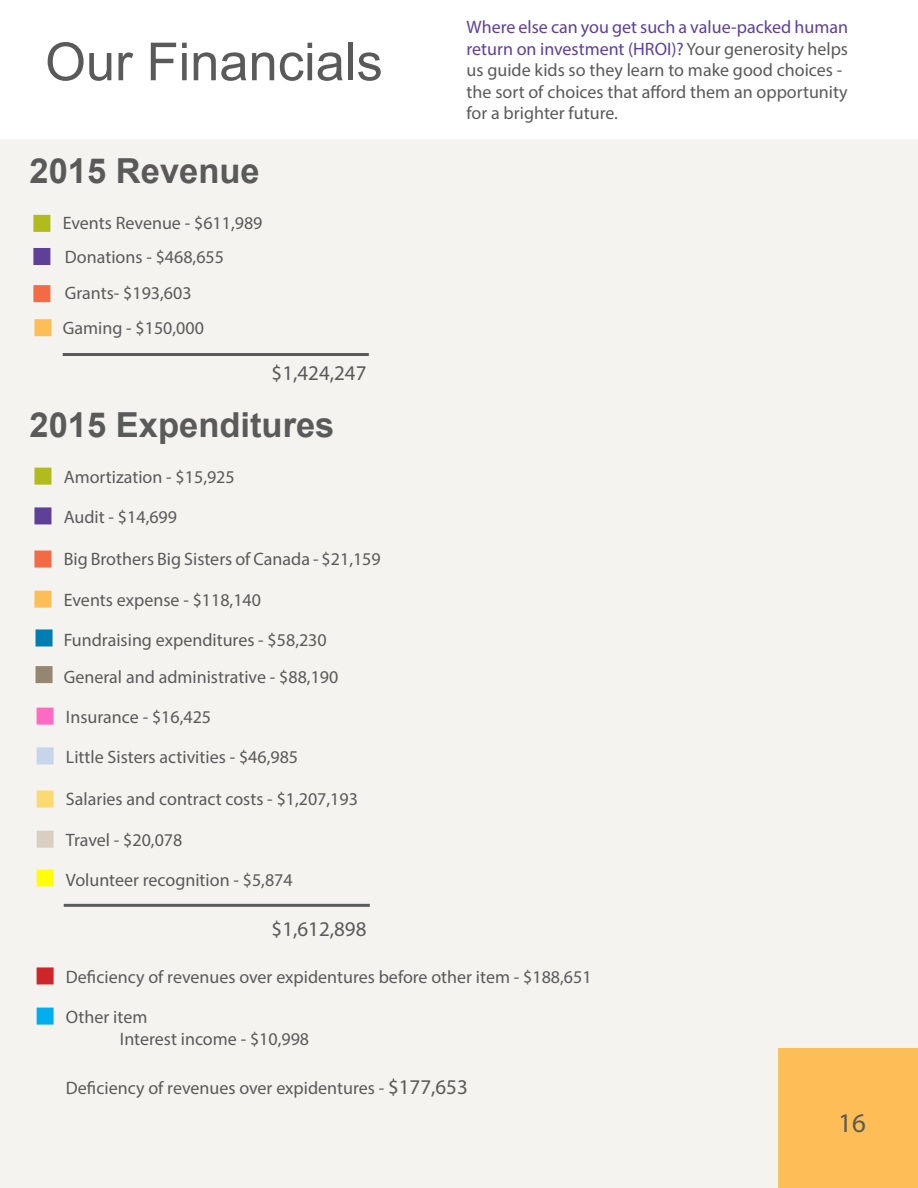
<style>
.page{position:relative;width:918px;height:1188px;background:#fff}
.page>*{position:absolute;margin:0;border:0;box-sizing:border-box;transform-origin:0 0}
.t1{font:52.5px "Arial";color:#5a5a5a}
.t2{font:700 34.5px "Arial";color:#5a5a5a}
.t3{font:27px "Myriad Pro";color:#5a5a5a}
.t4{font:21px "Myriad Pro";color:#5a5a5a}
.t5{font:18px/21.6px "Myriad Pro";color:#5a5a5a}
.t6{font:18px/21.6px "Myriad Pro";color:#5e4099;text-align:justify}
.s1{color:#5a5a5a}
.s2{font-size:21px}
</style>
<div class="page">
<div style="left:0;top:139px;width:918px;height:1049px;background:#f5f3ef"></div>
<div style="left:33px;top:248px;width:17px;height:17px;background:#5e4099;border:2px solid #5e4099"></div>
<div style="left:33px;top:215px;width:17px;height:17px;background:#b2bb1e;border:2px solid #b2bb1e"></div>
<div style="left:34px;top:319px;width:17px;height:17px;background:#fdbe57;border:2px solid #fdbe57"></div>
<div style="left:33px;top:285px;width:17px;height:17px;background:#f26b46;border:2px solid #f26b46"></div>
<div style="left:36px;top:629px;width:17px;height:17px;background:#007db1;border:2px solid #007db1"></div>
<div style="left:34px;top:507px;width:17px;height:17px;background:#5e4099;border:2px solid #5e4099"></div>
<div style="left:34px;top:468px;width:17px;height:17px;background:#b2bb1e;border:2px solid #b2bb1e"></div>
<div style="left:34px;top:591px;width:17px;height:17px;background:#fdbe57;border:2px solid #fdbe57"></div>
<div style="left:34px;top:551px;width:17px;height:17px;background:#f26b46;border:2px solid #f26b46"></div>
<div style="left:778px;top:1048px;width:140px;height:140px;background:#fdbe57"></div>
<div style="left:36px;top:666px;width:17px;height:17px;background:#948671;border:2px solid #948671"></div>
<hr style="left:63px;top:353px;width:306px;height:3px;background:#5a5a5a">
<div style="left:37px;top:869px;width:17px;height:17px;background:#fffd0a;border:2px solid #fffd0a"></div>
<div style="left:37px;top:747px;width:17px;height:17px;background:#c7d5eb;border:2px solid #c7d5eb"></div>
<div style="left:37px;top:708px;width:17px;height:17px;background:#fd6ac4;border:2px solid #fd6ac4"></div>
<div style="left:37px;top:831px;width:17px;height:17px;background:#d9cfc0;border:2px solid #d9cfc0"></div>
<div style="left:37px;top:791px;width:17px;height:17px;background:#fdd972;border:2px solid #fdd972"></div>
<hr style="left:64px;top:904px;width:306px;height:3px;background:#5a5a5a">
<div style="left:37px;top:1008px;width:17px;height:17px;background:#00aeef;border:2px solid #00aeef"></div>
<div style="left:37px;top:967px;width:17px;height:17px;background:#d1232a;border:2px solid #d1232a"></div>
<p class="t1" style="left:45px;top:27px;width:339px">Our Financials</p>
<p class="t2" style="left:30px;top:148px;width:232px">2015 Revenue</p>
<p class="t5" style="left:63px;top:212px;width:201px">Events Revenue - $611,989</p>
<p class="t5" style="left:65px;top:245px;width:161px">Donations - $468,655</p>
<p class="t5" style="left:65px;top:282px;width:128px">Grants- $193,603</p>
<p class="t5" style="left:63px;top:317px;width:143px">Gaming - $150,000</p>
<p class="t4" style="left:272px;top:360px;width:96px">$1,424,247</p>
<p class="t2" style="left:30px;top:402px;width:306px">2015 Expenditures</p>
<p class="t5" style="left:64px;top:466px;width:172px">Amortization - $15,925</p>
<p class="t5" style="left:64px;top:506px;width:115px">Audit - $14,699</p>
<p class="t5" style="left:64px;top:548px;width:318px">Big Brothers Big Sisters of Canada - $21,159</p>
<p class="t5" style="left:64px;top:589px;width:199px">Events expense - $118,140</p>
<p class="t5" style="left:64px;top:629px;width:265px">Fundraising expenditures - $58,230</p>
<p class="t5" style="left:64px;top:666px;width:276px">General and administrative - $88,190</p>
<p class="t6" style="left:467px;top:16px;width:383px">Where else can you get such a value-packed human return on investment (HROI)? <span class="s1">Your generosity helps us guide kids so they learn to make good choices -</span></p>
<p class="t5" style="left:467px;top:81px;width:383px">the sort of choices that afford them an opportunity for a brighter future.</p>
<p class="t5" style="left:66px;top:706px;width:147px">Insurance - $16,425</p>
<p class="t5" style="left:66px;top:746px;width:234px">Little Sisters activities - $46,985</p>
<p class="t5" style="left:66px;top:788px;width:294px">Salaries and contract costs - $1,207,193</p>
<p class="t5" style="left:66px;top:829px;width:118px">Travel - $20,078</p>
<p class="t5" style="left:66px;top:869px;width:228px">Volunteer recognition - $5,874</p>
<p class="t4" style="left:272px;top:916px;width:96px">$1,612,898</p>
<p class="t5" style="left:66px;top:966px;width:527px">Deficiency of revenues over expidentures before other item - $188,651</p>
<p class="t5" style="left:66px;top:1006px;width:83px">Other item</p>
<p class="t5" style="left:120px;top:1028px;width:191px">Interest income - $10,998</p>
<p class="t5" style="left:66px;top:1077px;width:403px">Deficiency of revenues over expidentures - <span class="s2">$177,653</span></p>
<p class="t3" style="left:838px;top:1107px;width:29px">16</p>
</div>
